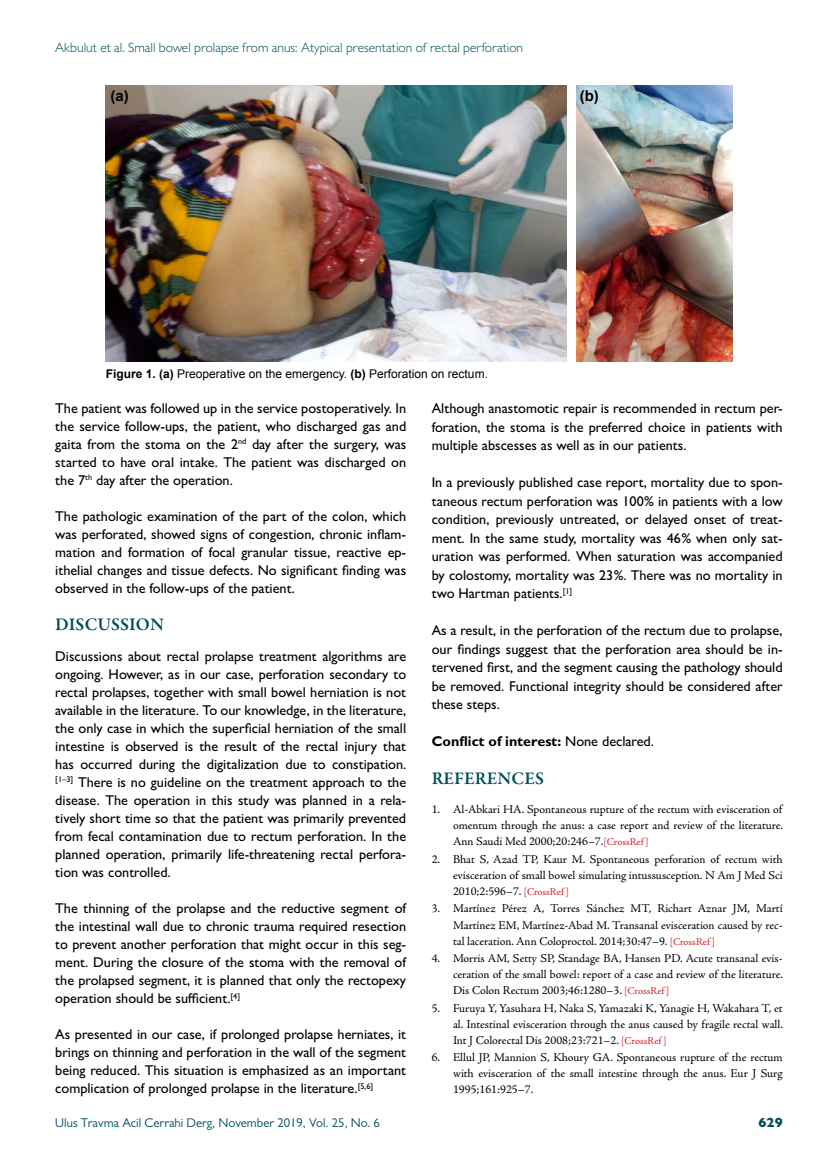
<style>
.page{position:relative;width:838px;height:1170px;background:#fff}
.page>*{position:absolute;margin:0;border:0;box-sizing:border-box;transform-origin:0 0}
.t1{font:600 18px "Garamond Premr Pro";letter-spacing:.005em;color:#004f5a}
.t2{font:700 15px "Arial";color:#000}
.t3{font:500 14.25px/18px "Gill Sans MT Pro";color:#000;text-align:justify}
.t4{font:700 14.25px "Gill Sans MT Pro";color:#000}
.t5{font:300 13.5px "Gill Sans MT Pro";color:#004f5a}
.t6{font:800 13.5px "Gill Sans MT Pro";color:#004f5a}
.t7{font:12.75px "Gill Sans MT Pro";color:#004f5a}
.t8{font:12px/16px "Adobe Jenson Pro";color:#000;text-align:justify}
.t9{font:12px "Arial";color:#000}
.s1{font-weight:700}
.s2{font-weight:500}
.s3{font-size:10.5px;color:#d2232a}
</style>
<div class="page">
<img style="left:106px;top:85px;width:461px;height:277px">
<img style="left:576px;top:85px;width:156px;height:277px">
<p class="t5" style="left:55px;top:39px;width:469px">Akbulut et al. Small bowel prolapse from anus: Atypical presentation of rectal perforation</p>
<p class="t2" style="left:110px;top:85px;width:20px">(a)</p>
<p class="t2" style="left:579px;top:85px;width:21px">(b)</p>
<p class="t9" style="left:106px;top:365px;width:383px"><span class="s1">Figure 1. (a)</span> Preoperative on the emergency. <span class="s1">(b)</span> Perforation on rectum.</p>
<p class="t3" style="left:55px;top:399px;width:352px">The patient was followed up in the service postoperatively. In the service follow-ups, the patient, who discharged gas and gaita from the stoma on the 2<sup>nd</sup> day after the surgery, was started to have oral intake. The patient was discharged on the 7<sup>th</sup> day after the operation.</p>
<p class="t3" style="left:55px;top:507px;width:352px">The pathologic examination of the part of the colon, which was perforated, showed signs of congestion, chronic inflam&shy;mation and formation of focal granular tissue, reactive ep&shy;ithelial changes and tissue defects. No significant finding was observed in the follow-ups of the patient.</p>
<p class="t1" style="left:55px;top:613px;width:110px">DISCUSSION</p>
<p class="t3" style="left:55px;top:647px;width:352px">Discussions about rectal prolapse treatment algorithms are ongoing. However, as in our case, perforation secondary to rectal prolapses, together with small bowel herniation is not available in the literature. To our knowledge, in the literature, the only case in which the superficial herniation of the small intestine is observed is the result of the rectal injury that has occurred during the digitalization due to constipation. <sup>[1–3]</sup> There is no guideline on the treatment approach to the disease. The operation in this study was planned in a rela&shy;tively short time so that the patient was primarily prevented from fecal contamination due to rectum perforation. In the planned operation, primarily life-threatening rectal perfora&shy;tion was controlled.</p>
<p class="t3" style="left:55px;top:899px;width:352px">The thinning of the prolapse and the reductive segment of the intestinal wall due to chronic trauma required resection to prevent another perforation that might occur in this seg&shy;ment. During the closure of the stoma with the removal of the prolapsed segment, it is planned that only the rectopexy operation should be sufficient.<sup>[4]</sup></p>
<p class="t3" style="left:55px;top:1025px;width:352px">As presented in our case, if prolonged prolapse herniates, it brings on thinning and perforation in the wall of the segment being reduced. This situation is emphasized as an important complication of prolonged prolapse in the literature.<sup>[5,6]</sup></p>
<p class="t3" style="left:432px;top:399px;width:352px;line-height:18.5px">Although anastomotic repair is recommended in rectum per&shy;foration, the stoma is the preferred choice in patients with multiple abscesses as well as in our patients.</p>
<p class="t3" style="left:432px;top:473px;width:352px;line-height:18.5px">In a previously published case report, mortality due to spon&shy;taneous rectum perforation was 100% in patients with a low condition, previously untreated, or delayed onset of treat&shy;ment. In the same study, mortality was 46% when only sat&shy;uration was performed. When saturation was accompanied by colostomy, mortality was 23%. There was no mortality in two Hartman patients.<sup>[1]</sup></p>
<p class="t3" style="left:432px;top:621px;width:352px;line-height:18.5px">As a result, in the perforation of the rectum due to prolapse, our findings suggest that the perforation area should be in&shy;tervened first, and the segment causing the pathology should be removed. Functional integrity should be considered after these steps.</p>
<p class="t4" style="left:432px;top:732px;width:224px">Conflict of interest: <span class="s2">None declared.</span></p>
<p class="t1" style="left:432px;top:767px;width:114px">REFERENCES</p>
<p class="t8" style="left:453px;top:801px;width:331px;text-indent:-21px">1. Al-Abkari HA. Spontaneous rupture of the rectum with evisceration of omentum through the anus: a case report and review of the literature.<br>Ann Saudi Med 2000;20:246–7.<span class="s3">[CrossRef ]</span></p>
<p class="t8" style="left:453px;top:851px;width:331px;text-indent:-21px">2. Bhat S, Azad TP, Kaur M. Spontaneous perforation of rectum with evisceration of small bowel simulating intussusception. N Am J Med Sci 2010;2:596–7. <span class="s3">[CrossRef ]</span></p>
<p class="t8" style="left:453px;top:900px;width:331px;text-indent:-21px">3. Martínez Pérez A, Torres Sánchez MT, Richart Aznar JM, Martí Martínez EM, Martínez-Abad M. Transanal evisceration caused by rec&shy;tal laceration. Ann Coloproctol. 2014;30:47–9. <span class="s3">[CrossRef ]</span></p>
<p class="t8" style="left:453px;top:950px;width:331px;text-indent:-21px">4. Morris AM, Setty SP, Standage BA, Hansen PD. Acute transanal evis&shy;ceration of the small bowel: report of a case and review of the literature.<br>Dis Colon Rectum 2003;46:1280–3. <span class="s3">[CrossRef ]</span></p>
<p class="t8" style="left:453px;top:999px;width:331px;text-indent:-21px">5. Furuya Y, Yasuhara H, Naka S, Yamazaki K, Yanagie H, Wakahara T, et al. Intestinal evisceration through the anus caused by fragile rectal wall.<br>Int J Colorectal Dis 2008;23:721–2. <span class="s3">[CrossRef ]</span></p>
<p class="t8" style="left:453px;top:1049px;width:331px;text-indent:-21px">6. Ellul JP, Mannion S, Khoury GA. Spontaneous rupture of the rectum with evisceration of the small intestine through the anus. Eur J Surg 1995;161:925–7.</p>
<p class="t7" style="left:55px;top:1115px;width:326px">Ulus Travma Acil Cerrahi Derg, November 2019, Vol. 25, No. 6</p>
<p class="t6" style="left:758px;top:1114px;width:26px">629</p>
</div>
